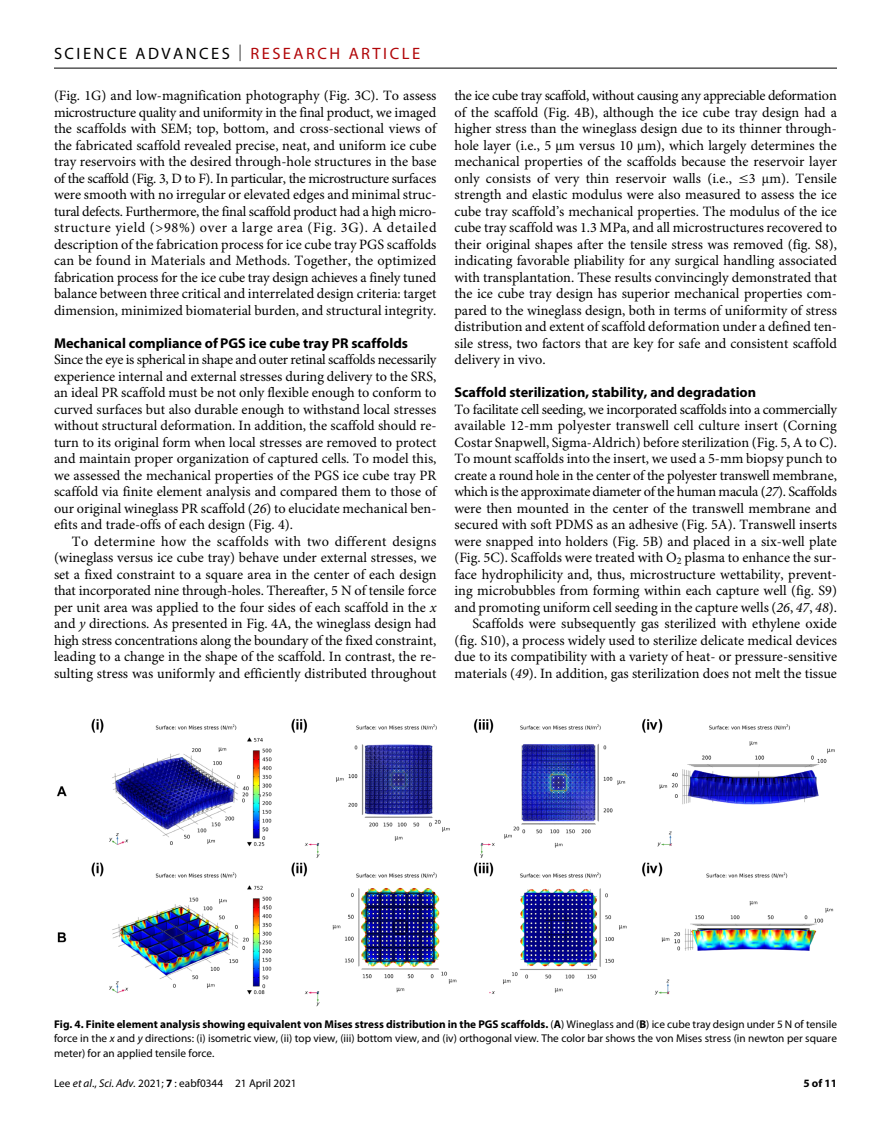
<style>
.page{position:relative;width:891px;height:1134px;background:#fff}
.page>*{position:absolute;margin:0;border:0;box-sizing:border-box;transform-origin:0 0}
.t1{font:16.5px "Myriad Pro";letter-spacing:.15em;color:#000}
.t2{font:14.25px/16.5px "Minion Pro";color:#000;text-align:justify}
.t3{font:700 14.25px "Myriad Pro";color:#000}
.t4{font:11.25px/15px "Myriad Pro";color:#000;text-align:justify}
.t5{font:700 11.25px "Myriad Pro";color:#000}
.s1{font-weight:300}
.s2{color:#b10508}
.s3{font-style:italic}
.s4{font-weight:700}
</style>
<div class="page">
<hr style="left:54px;top:68px;width:783px;height:1px;background:#000">
<img style="left:57px;top:718px;width:778px;height:288px">
<p class="t1" style="left:54px;top:40px;width:368px">SCIENCE ADVANCES <span class="s1">|</span> <span class="s2">RESEARCH ARTICLE</span></p>
<p class="t2" style="left:54px;top:89px;width:384px">(Fig. 1G) and low-magnification photography (Fig. 3C). To assess microstructure quality and uniformity in the final product, we imaged the scaffolds with SEM; top, bottom, and cross-sectional views of the fabricated scaffold revealed precise, neat, and uniform ice cube tray reservoirs with the desired through-hole structures in the base of the scaffold (Fig. 3, D to F). In particular, the microstructure surfaces were smooth with no irregular or elevated edges and minimal struc&shy;tural defects. Furthermore, the final scaffold product had a high micro&shy;structure yield (&gt;98%) over a large area (Fig. 3G). A detailed description of the fabrication process for ice cube tray PGS scaffolds can be found in Materials and Methods. Together, the optimized fabrication process for the ice cube tray design achieves a finely tuned balance between three critical and interrelated design criteria: target dimension, minimized biomaterial burden, and structural integrity.</p>
<p class="t3" style="left:54px;top:331px;width:356px">Mechanical compliance of PGS ice cube tray PR scaffolds</p>
<p class="t2" style="left:54px;top:353px;width:384px">Since the eye is spherical in shape and outer retinal scaffolds necessarily experience internal and external stresses during delivery to the SRS, an ideal PR scaffold must be not only flexible enough to conform to curved surfaces but also durable enough to withstand local stresses without structural deformation. In addition, the scaffold should re&shy;turn to its original form when local stresses are removed to protect and maintain proper organization of captured cells. To model this, we assessed the mechanical properties of the PGS ice cube tray PR scaffold via finite element analysis and compared them to those of our original wineglass PR scaffold (<span class="s3">26</span>) to elucidate mechanical ben&shy;efits and trade-offs of each design (Fig. 4).</p>
<p class="t2" style="left:54px;top:534px;width:384px;text-indent:18px">To determine how the scaffolds with two different designs (wineglass versus ice cube tray) behave under external stresses, we set a fixed constraint to a square area in the center of each design that incorporated nine through-holes. Thereafter, 5 N of tensile force per unit area was applied to the four sides of each scaffold in the <span class="s3">x </span>and <span class="s3">y</span> directions. As presented in Fig. 4A, the wineglass design had high stress concentrations along the boundary of the fixed constraint, leading to a change in the shape of the scaffold. In contrast, the re&shy;sulting stress was uniformly and efficiently distributed throughout</p>
<p class="t2" style="left:454px;top:89px;width:384px">the ice cube tray scaffold, without causing any appreciable deformation of the scaffold (Fig. 4B), although the ice cube tray design had a higher stress than the wineglass design due to its thinner through&shy;hole layer (i.e., 5 m versus 10 m), which largely determines the mechanical properties of the scaffolds because the reservoir layer only consists of very thin reservoir walls (i.e., ≤3 m). Tensile strength and elastic modulus were also measured to assess the ice cube tray scaffold’s mechanical properties. The modulus of the ice cube tray scaffold was 1.3 MPa, and all microstructures recovered to their original shapes after the tensile stress was removed (fig. S8), indicating favorable pliability for any surgical handling associated with transplantation. These results convincingly demonstrated that the ice cube tray design has superior mechanical properties com&shy;pared to the wineglass design, both in terms of uniformity of stress distribution and extent of scaffold deformation under a defined ten&shy;sile stress, two factors that are key for safe and consistent scaffold delivery in vivo.</p>
<p class="t3" style="left:454px;top:381px;width:303px">Scaffold sterilization, stability, and degradation</p>
<p class="t2" style="left:454px;top:402px;width:384px;text-align:right">To facilitate cell seeding, we incorporated scaffolds into a commercially available 12-mm polyester transwell cell culture insert (Corning Costar Snapwell, Sigma-Aldrich) before sterilization (Fig. 5, A to C).<br>To mount scaffolds into the insert, we used a 5-mm biopsy punch to create a round hole in the center of the polyester transwell membrane, which is the approximate diameter of the human macula (<span class="s3">27</span>). Scaffolds were then mounted in the center of the transwell membrane and secured with soft PDMS as an adhesive (Fig. 5A). Transwell inserts were snapped into holders (Fig. 5B) and placed in a six-well plate (Fig. 5C). Scaffolds were treated with O<sub>2</sub> plasma to enhance the sur&shy;face hydrophilicity and, thus, microstructure wettability, prevent&shy;ing microbubbles from forming within each capture well (fig. S9) and promoting uniform cell seeding in the capture wells (<span class="s3">26</span>, <span class="s3">47</span>, <span class="s3">48</span>).<br>Scaffolds were subsequently gas sterilized with ethylene oxide (fig. S10), a process widely used to sterilize delicate medical devices due to its compatibility with a variety of heat- or pressure-sensitive materials (<span class="s3">49</span>). In addition, gas sterilization does not melt the tissue</p>
<p class="t4" style="left:54px;top:1016px;width:784px"><span class="s4">Fig. 4. Finite element analysis showing equivalent von Mises stress distribution in the PGS scaffolds.</span> (<span class="s4">A</span>) Wineglass and (<span class="s4">B</span>) ice cube tray design under 5 N of tensile force in the <span class="s3">x</span> and <span class="s3">y</span> directions: (i) isometric view, (ii) top view, (iii) bottom view, and (iv) orthogonal view. The color bar shows the von Mises stress (in newton per square meter) for an applied tensile force.</p>
<p class="t4" style="left:54px;top:1076px;width:244px">Lee <span class="s3">et al</span>., <span class="s3">Sci. Adv.</span> 2021; <span class="s4">7</span> : eabf0344 21 April 2021</p>
<p class="t5" style="left:803px;top:1074px;width:35px">5 of 11</p>
</div>
